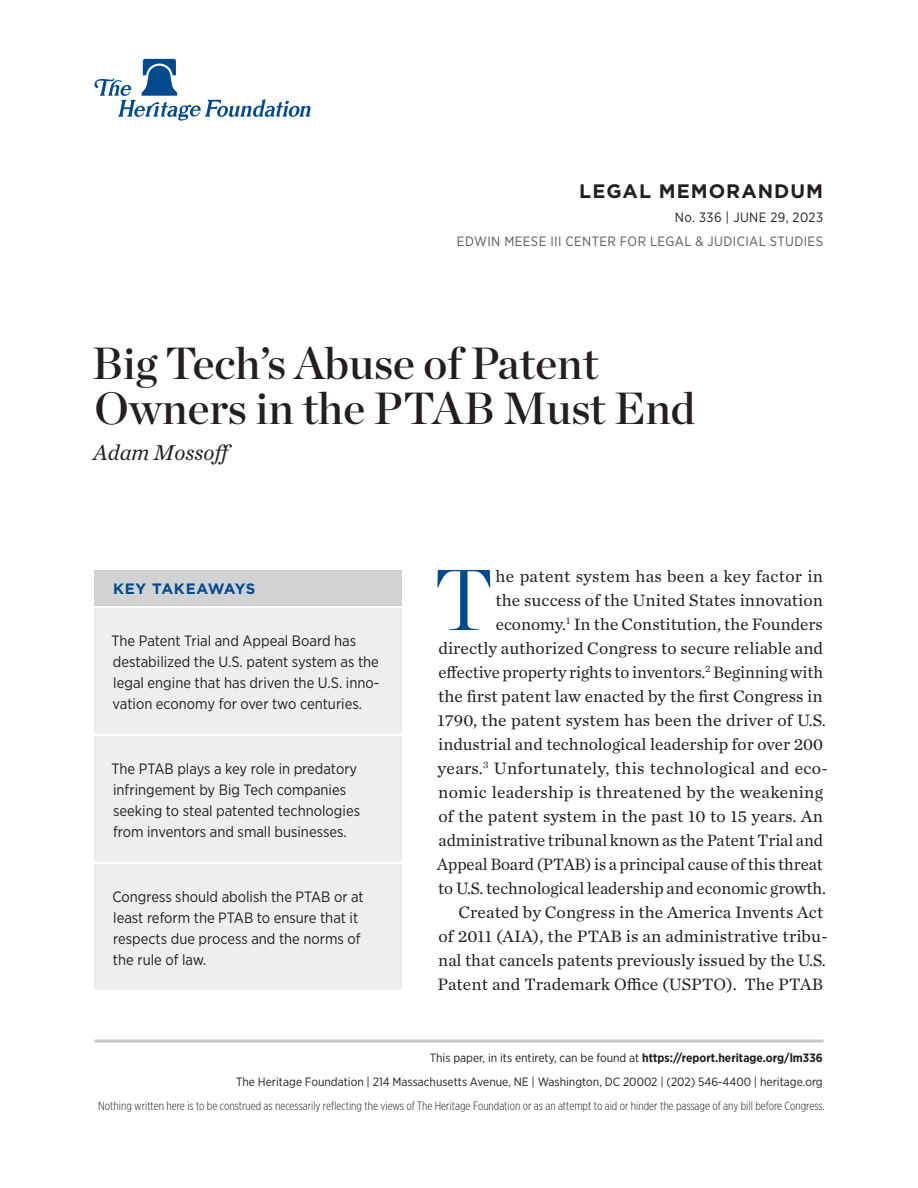
<style>
.page{position:relative;width:918px;height:1188px;background:#fff}
.page>*{position:absolute;margin:0;border:0;box-sizing:border-box;transform-origin:0 0}
.Body_Text___DROP_CAP{font:300 86.1px "Chronicle Display";color:#004a8d}
.Paper_Title{font:45px/45px "Chronicle Display Semi";color:#231f20}
.Byline{font:italic 22.5px "Chronicle Text G1";color:#231f20}
.t1{font:700 19.5px "Gotham";letter-spacing:.05em;color:#231f20}
.Body_Text___DROP_CAP-2{font:17.25px/24px "Chronicle Text G1";letter-spacing:.005em;color:#231f20;text-align:right}
.Body_Text{font:17.25px/24px "Chronicle Text G1";letter-spacing:.005em;color:#231f20}
.Key_Takeaways{font:15px/21px "Gotham Narrow";color:#231f20}
.Key_Takeaways___HEAD{font:700 15px "Gotham";letter-spacing:.03em;color:#004a8d}
.t2{font:13.5px "Gotham Narrow";letter-spacing:.03em;color:#57585a}
.t3{font:13.5px "Gotham Narrow";letter-spacing:.03em;color:#231f20}
.t4{font:12px/24px "Gotham Narrow";color:#231f20;text-align:right}
.t5{font:300 12px "Gotham X Narrow";color:#231f20}
.s1{font-weight:700}
</style>
<div class="page">
<hr style="left:94px;top:1040px;width:730px;height:2px;background:#c7c8ca">
<svg style="left:94px;top:59px;width:216px;height:62px"></svg>
<div style="left:94px;top:608px;width:308px;height:126px;background:#eeeeef"></div>
<div style="left:94px;top:570px;width:308px;height:36px;background:#d1d2d4"></div>
<div style="left:94px;top:736px;width:308px;height:126px;background:#eeeeef"></div>
<div style="left:94px;top:864px;width:308px;height:126px;background:#eeeeef"></div>
<p class="t1" style="left:579px;top:178px;width:245px">LEGAL MEMORANDUM</p>
<p class="t3" style="left:675px;top:209px;width:150px">No. 336 | Jun e 29, 2023</p>
<p class="t2" style="left:457px;top:233px;width:368px">EDWIN MEESE III CENTER FOR LEGAL &amp; JUDICIAL STUDIES</p>
<p class="Paper_Title" style="left:92px;top:338px;width:605px">Big Tech’s Abuse of Patent<br>Owners in the PTAB Must End</p>
<p class="Byline" style="left:93px;top:436px;width:144px">Adam Mossoff</p>
<p class="Key_Takeaways___HEAD" style="left:113px;top:579px;width:144px">KEY TAKEAWAYS</p>
<p class="Key_Takeaways" style="left:112px;top:630px;width:269px">The Patent Trial and Appeal Board has destabilized the U.S. patent system as the legal engine that has driven the U.S. inno&shy;vation economy for over two centuries.</p>
<p class="Key_Takeaways" style="left:112px;top:758px;width:250px">The PTAB plays a key role in predatory infringement by Big Tech companies seeking to steal patented technologies from inventors and small businesses.</p>
<p class="Key_Takeaways" style="left:112px;top:886px;width:253px">Congress should abolish the PTAB or at least reform the PTAB to ensure that it respects due process and the norms of the rule of law.</p>
<p class="Body_Text___DROP_CAP-2" style="left:437px;top:563px;width:392px">he patent system has been a key factor in<br>the success of the United States innovation economy.<sup>1</sup> In the Constitution, the Founders<br>directly authorized Congress to secure reliable and effective property rights to inventors.<sup>2</sup> Beginning with the first patent law enacted by the first Congress in 1790, the patent system has been the driver of U.S. industrial and technological leadership for over 200 years.<sup>3</sup> Unfortunately, this technological and eco&shy;nomic leadership is threatened by the weakening of the patent system in the past 10 to 15 years. An administrative tribunal known as the Patent Trial and Appeal Board (PTAB) is a principal cause of this threat to U.S. technological leadership and economic growth.</p>
<p class="Body_Text" style="left:438px;top:899px;width:392px;text-indent:21px">Created by Congress in the America Invents Act of 2011 (AIA), the PTAB is an administrative tribu&shy;nal that cancels patents previously issued by the U.S.<br>Patent and Trademark Office (USPTO). The PTAB</p>
<p class="Body_Text___DROP_CAP" style="left:434px;top:534px;width:60px">T</p>
<p class="t4" style="left:236px;top:1046px;width:588px">This paper, in its entirety, can be found at <span class="s1">https://report.heritage.org/lm336<br></span>The Heritage Foundation | 214 Massachusetts Avenue, NE | Washington, DC 20002 | (202) 546-4400 | heritage.org</p>
<p class="t5" style="left:98px;top:1099px;width:728px">Nothing written here is to be construed as necessarily reflecting the views of The Heritage Foundation or as an attempt to aid or hinder the passage of any bill before Congress.</p>
</div>
